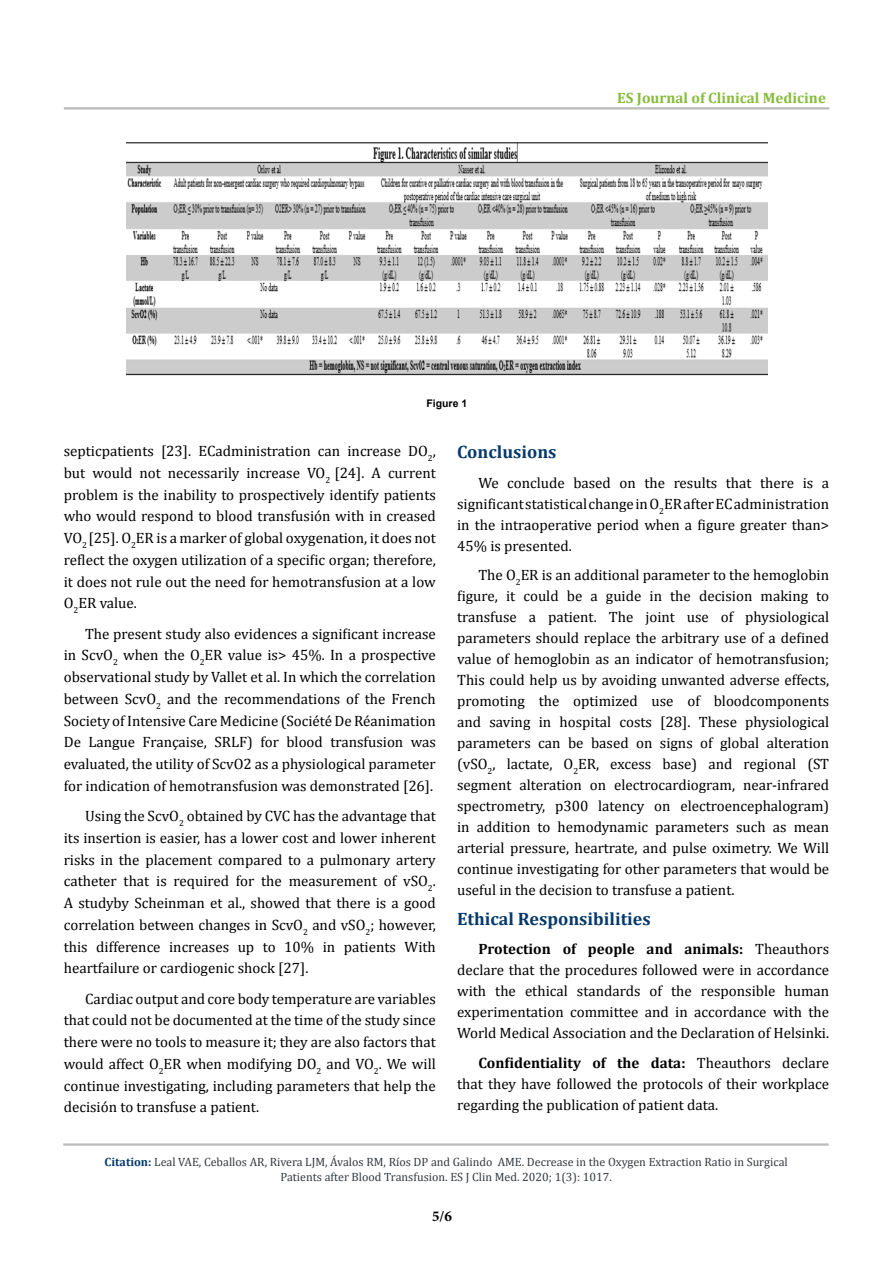
<style>
.page{position:relative;width:893px;height:1263px;background:#fff}
.page>*{position:absolute;margin:0;border:0;box-sizing:border-box;transform-origin:0 0}
.t1{font:700 18px "Cambria";color:#05396b}
.t2{font:15px/21.8px "Cambria";color:#000;text-align:justify}
.t3{font:700 15px "Cambria";color:#86bc3c}
.t4{font:700 15px "Minion Pro";color:#000}
.t5{font:12px/15px "Cambria";color:#343a40;text-align:center}
.t6{font:700 10.5px "Arial";color:#000}
.s1{font-weight:700}
.s2{font-weight:700;color:#05396b}
</style>
<div class="page">
<hr style="left:63px;top:1144px;width:766px;height:1px;background:#000">
<hr style="left:63px;top:1145px;width:766px;height:1px;background:#000">
<hr style="left:64px;top:108px;width:765px;height:1px;background:#000">
<hr style="left:64px;top:109px;width:765px;height:1px;background:#000">
<img style="left:126px;top:142px;width:641px;height:234px">
<p class="t6" style="left:426px;top:396px;width:42px">Figure 1</p>
<p class="t3" style="left:617px;top:87px;width:210px">ES Journal of Clinical Medicine</p>
<p class="t2" style="left:64px;top:440px;width:374px">septicpatients [23]. ECadministration can increase DO<sub>2</sub>, but would not necessarily increase VO<sub>2</sub> [24]. A current problem is the inability to prospectively identify patients who would respond to blood transfusión with in creased VO<sub>2</sub> [25]. O<sub>2</sub>ER is a marker of global oxygenation, it does not reflect the oxygen utilization of a specific organ; therefore, it does not rule out the need for hemotransfusion at a low O<sub>2</sub>ER value.</p>
<p class="t2" style="left:64px;top:622px;width:374px;text-indent:21px">The present study also evidences a significant increase in ScvO<sub>2</sub> when the O<sub>2</sub>ER value is&gt; 45%. In a prospective observational study by Vallet et al. In which the correlation between ScvO<sub>2</sub> and the recommendations of the French Society of Intensive Care Medicine (Société De Réanimation De Langue Française, SRLF) for blood transfusion was evaluated, the utility of ScvO2 as a physiological parameter for indication of hemotransfusion was demonstrated [26].</p>
<p class="t2" style="left:64px;top:805px;width:374px;text-indent:21px">Using the ScvO<sub>2</sub> obtained by CVC has the advantage that its insertion is easier, has a lower cost and lower inherent risks in the placement compared to a pulmonary artery catheter that is required for the measurement of vSO<sub>2</sub>.<br>A studyby Scheinman et al., showed that there is a good correlation between changes in ScvO<sub>2</sub> and vSO<sub>2</sub>; however, this difference increases up to 10% in patients With heartfailure or cardiogenic shock [27].</p>
<p class="t2" style="left:64px;top:987px;width:374px;text-indent:21px">Cardiac output and core body temperature are variables that could not be documented at the time of the study since there were no tools to measure it; they are also factors that would affect O<sub>2</sub>ER when modifying DO<sub>2</sub> and VO<sub>2</sub>. We will continue investigating, including parameters that help the decisión to transfuse a patient.</p>
<p class="t1" style="left:457px;top:439px;width:101px">Conclusions</p>
<p class="t2" style="left:457px;top:472px;width:374px;line-height:21px;text-indent:21px">We conclude based on the results that there is a significant statistical change in O<sub>2</sub>ER after EC administration in the intraoperative period when a figure greater than&gt; 45% is presented.</p>
<p class="t2" style="left:457px;top:565px;width:374px;line-height:21px;text-indent:21px">The O<sub>2</sub>ER is an additional parameter to the hemoglobin figure, it could be a guide in the decision making to transfuse a patient. The joint use of physiological parameters should replace the arbitrary use of a defined value of hemoglobin as an indicator of hemotransfusion; This could help us by avoiding unwanted adverse effects, promoting the optimized use of bloodcomponents and saving in hospital costs [28]. These physiological parameters can be based on signs of global alteration (vSO<sub>2</sub>, lactate, O<sub>2</sub>ER, excess base) and regional (ST segment alteration on electrocardiogram, near-infrared spectrometry, p300 latency on electroencephalogram) in addition to hemodynamic parameters such as mean arterial pressure, heartrate, and pulse oximetry. We Will continue investigating for other parameters that would be useful in the decision to transfuse a patient.</p>
<p class="t1" style="left:457px;top:906px;width:195px">Ethical Responsibilities</p>
<p class="t2" style="left:457px;top:939px;width:374px;line-height:21px;text-indent:21px"><span class="s1">Protection of people and animals:</span> Theauthors declare that the procedures followed were in accordance with the ethical standards of the responsible human experimentation committee and in accordance with the World Medical Association and the Declaration of Helsinki.</p>
<p class="t2" style="left:457px;top:1052px;width:374px;line-height:21px;text-indent:21px"><span class="s1">Confidentiality of the data:</span> Theauthors declare that they have followed the protocols of their workplace regarding the publication of patient data.</p>
<p class="t5" style="left:105px;top:1154px;width:685px"><span class="s2">Citation:</span> Leal VAE, Ceballos AR, Rivera LJM, Ávalos RM, Ríos DP and Galindo AME. Decrease in the Oxygen Extraction Ratio in Surgical<br>Patients after Blood Transfusion. ES J Clin Med. 2020; 1(3): 1017.</p>
<p class="t4" style="left:432px;top:1205px;width:21px">5/6</p>
</div>
